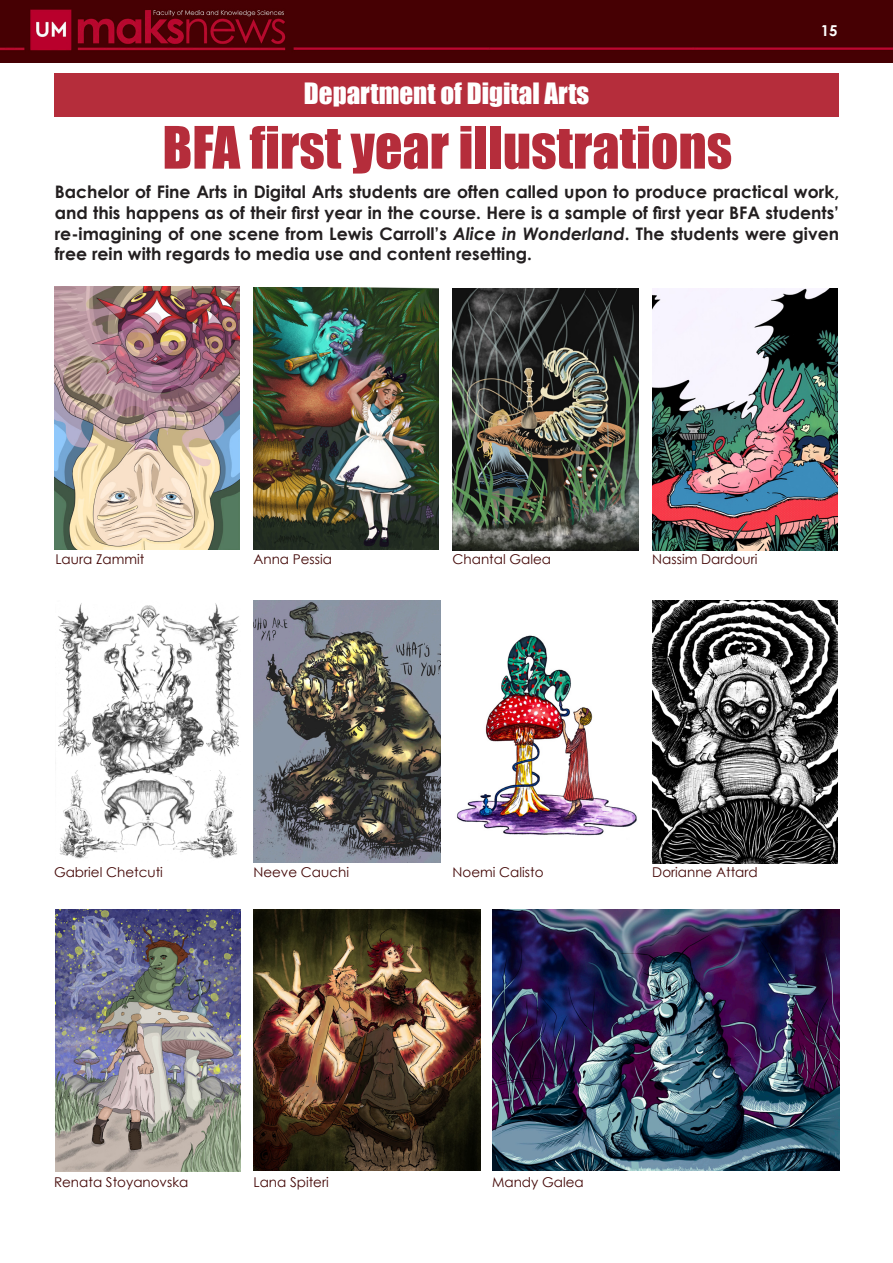
<style>
.page{position:relative;width:893px;height:1263px;background:#fff}
.page>*{position:absolute;margin:0;border:0;box-sizing:border-box;transform-origin:0 0}
.t1{font:54px "Impact";color:#b52d3b}
.t2{font:27px "Impact";color:#fff}
.t3{font:700 17.25px/20.7px "Century Gothic";color:#231f20;text-align:justify}
.t4{font:700 15px "Century Gothic";color:#fff}
.t5{font:13.5px "Century Gothic";color:#430706}
.s1{font-style:italic}
</style>
<div class="page">
<img style="left:0;top:0;width:893px;height:62px">
<div style="left:54px;top:73px;width:785px;height:43px;background:#b52d3b"></div>
<img style="left:54px;top:287px;width:186px;height:263px">
<img style="left:253px;top:287px;width:186px;height:263px">
<img style="left:453px;top:288px;width:185px;height:262px">
<img style="left:652px;top:288px;width:186px;height:262px">
<img style="left:55px;top:603px;width:184px;height:256px">
<img style="left:253px;top:601px;width:187px;height:262px">
<img style="left:457px;top:635px;width:180px;height:201px">
<img style="left:652px;top:601px;width:186px;height:262px">
<img style="left:55px;top:909px;width:186px;height:262px">
<img style="left:253px;top:909px;width:227px;height:262px">
<img style="left:492px;top:909px;width:347px;height:262px">
<p class="t4" style="left:821px;top:19px;width:18px">15</p>
<h2 class="t2" style="left:304px;top:72px;width:287px">Department of Digital Arts</h2>
<h1 class="t1" style="left:162px;top:106px;width:571px">BFA first year illustrations</h1>
<p class="t3" style="left:55px;top:181px;width:786px">Bachelor of Fine Arts in Digital Arts students are often called upon to produce practical work, and this happens as of their first year in the course. Here is a sample of first year BFA students’ re-imagining of one scene from Lewis Carroll’s <span class="s1">Alice in Wonderland</span>. The students were given free rein with regards to media use and content resetting.</p>
<p class="t5" style="left:55px;top:550px;width:90px">Laura Zammit</p>
<p class="t5" style="left:253px;top:550px;width:80px">Anna Pessia</p>
<p class="t5" style="left:453px;top:550px;width:100px">Chantal Galea</p>
<p class="t5" style="left:652px;top:550px;width:107px">Nassim Dardouri</p>
<p class="t5" style="left:54px;top:863px;width:110px">Gabriel Chetcuti</p>
<p class="t5" style="left:253px;top:863px;width:97px">Neeve Cauchi</p>
<p class="t5" style="left:453px;top:863px;width:92px">Noemi Calisto</p>
<p class="t5" style="left:652px;top:863px;width:107px">Dorianne Attard</p>
<p class="t5" style="left:54px;top:1172px;width:136px">Renata Stoyanovska</p>
<p class="t5" style="left:253px;top:1172px;width:77px">Lana Spiteri</p>
<p class="t5" style="left:492px;top:1172px;width:93px">Mandy Galea</p>
</div>
